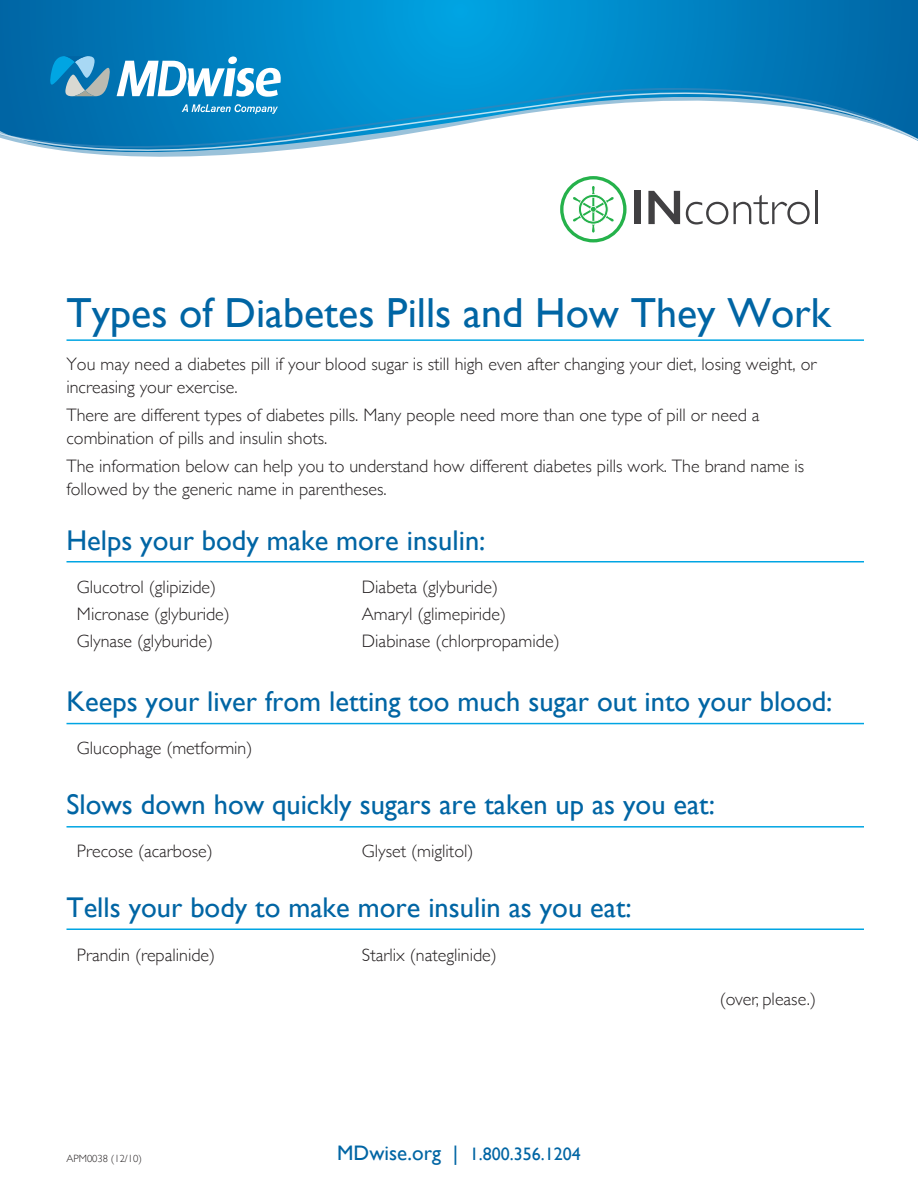
<style>
.page{position:relative;width:918px;height:1188px;background:#fff}
.page>*{position:absolute;margin:0;border:0;box-sizing:border-box;transform-origin:0 0}
.t1{font:42px "Gill Sans";color:#0065a4}
.t2{font:28.5px "Gill Sans";color:#0065a4}
.t3{font:300 18px/22.5px "Gill Sans";color:#231f20}
.t4{font:18px "Gill Sans";color:#0065a4}
.t5{font:300 10.5px "Gill Sans";color:#231f20}
.s1{font-size:21px}
</style>
<div class="page">
<hr style="left:67px;top:561px;width:797px;height:2px;background:#00a5e3">
<hr style="left:67px;top:928px;width:797px;height:2px;background:#00a5e3">
<hr style="left:67px;top:826px;width:797px;height:2px;background:#00a5e3">
<hr style="left:67px;top:723px;width:797px;height:1px;background:#00a5e3">
<hr style="left:67px;top:339px;width:797px;height:2px;background:#00a5e3">
<svg style="left:0;top:0;width:918px;height:157px;background:#0e8ac6"></svg>
<svg style="left:0;top:85px;width:918px;height:6px;background:#0283c2"></svg>
<svg style="left:0;top:91px;width:918px;height:61px"></svg>
<svg style="left:182px;top:104px;width:96px;height:10px"></svg>
<svg style="left:50px;top:56px;width:231px;height:41px"></svg>
<div style="left:635px;top:191px;width:6px;height:33px;background:#414042"></div>
<svg style="left:648px;top:191px;width:32px;height:33px"></svg>
<svg style="left:686px;top:202px;width:42px;height:23px"></svg>
<svg style="left:734px;top:195px;width:76px;height:30px"></svg>
<hr style="left:815px;top:191px;width:3px;height:33px;background:#414042">
<svg style="left:560px;top:176px;width:67px;height:66px"></svg>
<p class="t1" style="left:66px;top:288px;width:766px">Types of Diabetes Pills and How They Work</p>
<p class="t3" style="left:66px;top:352px;width:752px">You may need a diabetes pill if your blood sugar is still high even after changing your diet, losing weight, or increasing your exercise.</p>
<p class="t3" style="left:66px;top:403px;width:695px">There are different types of diabetes pills. Many people need more than one type of pill or need a combination of pills and insulin shots.</p>
<p class="t3" style="left:66px;top:454px;width:739px">The information below can help you to understand how different diabetes pills work. The brand name is followed by the generic name in parentheses.</p>
<p class="t2" style="left:66px;top:523px;width:421px">Helps your body make more insulin:</p>
<p class="t3" style="left:77px;top:575px;width:141px">Glucotrol (glipizide)</p>
<p class="t3" style="left:362px;top:575px;width:138px">Diabeta (glyburide)</p>
<p class="t3" style="left:77px;top:602px;width:154px">Micronase (glyburide)</p>
<p class="t3" style="left:362px;top:602px;width:146px">Amaryl (glimepiride)</p>
<p class="t3" style="left:77px;top:629px;width:138px">Glynase (glyburide)</p>
<p class="t3" style="left:362px;top:629px;width:199px">Diabinase (chlorpropamide)</p>
<p class="t2" style="left:66px;top:684px;width:768px">Keeps your liver from letting too much sugar out into your blood:</p>
<p class="t3" style="left:77px;top:736px;width:177px">Glucophage (metformin)</p>
<p class="t2" style="left:66px;top:787px;width:650px">Slows down how quickly sugars are taken up as you eat:</p>
<p class="t3" style="left:77px;top:839px;width:137px">Precose (acarbose)</p>
<p class="t3" style="left:362px;top:839px;width:113px">Glyset (miglitol)</p>
<p class="t2" style="left:66px;top:891px;width:567px">Tells your body to make more insulin as you eat:</p>
<p class="t3" style="left:77px;top:943px;width:140px">Prandin (repalinide)</p>
<p class="t3" style="left:362px;top:943px;width:136px">Starlix (nateglinide)</p>
<p class="t3" style="left:720px;top:987px;width:98px">(over, please.)</p>
<p class="t5" style="left:67px;top:1150px;width:77px">APM0038 (12/10)</p>
<p class="t4" style="left:337px;top:1144px;width:245px"><span class="s1">MDwise.org |</span> 1.800.356.1204</p>
</div>
